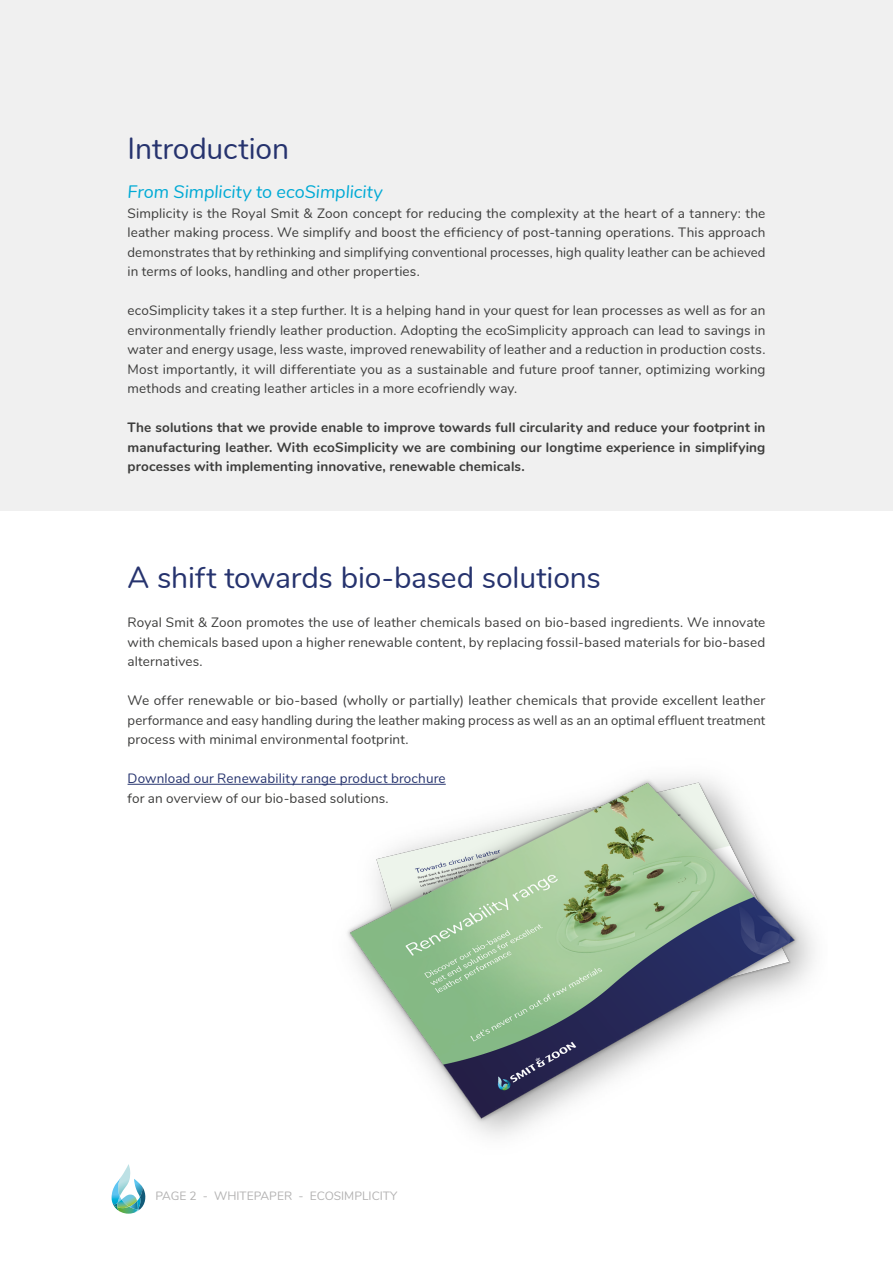
<style>
.page{position:relative;width:893px;height:1263px;background:#fff}
.page>*{position:absolute;margin:0;border:0;box-sizing:border-box;transform-origin:0 0}
.t1{font:30px "Nunito";letter-spacing:-.005em;color:#26336e}
.t2{font:italic 18px "Nunito";color:#00aad5}
.t3{font:13.5px/19.5px "Nunito";letter-spacing:.01em;color:#3c3c3b;text-align:justify}
.t4{font:700 13.5px/19.5px "Nunito";letter-spacing:.01em;color:#3c3c3b;text-align:justify}
.t5{font:13.5px "Nunito";letter-spacing:.01em;color:#26336e}
.t6{font:12px "Nunito";color:#b3b2b2}
</style>
<div class="page">
<svg style="left:112px;top:1164px;width:33px;height:50px"></svg>
<div style="left:0;top:0;width:893px;height:510px;background:#f0f0f0"></div>
<hr style="left:128px;top:784px;width:318px;height:1px;background:#26336e">
<img style="left:308px;top:777px;width:507px;height:359px">
<h1 class="t1" style="left:128px;top:127px;width:163px">Introduction</h1>
<h2 class="t2" style="left:128px;top:179px;width:257px">From Simplicity to ecoSimplicity</h2>
<p class="t3" style="left:128px;top:202px;width:639px">Simplicity is the Royal Smit &amp; Zoon concept for reducing the complexity at the heart of a tannery: the leather making process. We simplify and boost the efficiency of post-tanning operations. This approach demonstrates that by rethinking and simplifying conventional processes, high quality leather can be achieved in terms of looks, handling and other properties.</p>
<p class="t3" style="left:128px;top:300px;width:639px">ecoSimplicity takes it a step further. It is a helping hand in your quest for lean processes as well as for an environmentally friendly leather production. Adopting the ecoSimplicity approach can lead to savings in water and energy usage, less waste, improved renewability of leather and a reduction in production costs.<br>Most importantly, it will differentiate you as a sustainable and future proof tanner, optimizing working methods and creating leather articles in a more ecofriendly way.</p>
<p class="t4" style="left:128px;top:417px;width:639px">The solutions that we provide enable to improve towards full circularity and reduce your footprint in manufacturing leather. With ecoSimplicity we are combining our longtime experience in simplifying processes with implementing innovative, renewable chemicals.</p>
<h1 class="t1" style="left:128px;top:556px;width:475px">A shift towards bio-based solutions</h1>
<p class="t3" style="left:128px;top:612px;width:639px">Royal Smit &amp; Zoon promotes the use of leather chemicals based on bio-based ingredients. We innovate with chemicals based upon a higher renewable content, by replacing fossil-based materials for bio-based alternatives.</p>
<p class="t3" style="left:128px;top:690px;width:639px">We offer renewable or bio-based (wholly or partially) leather chemicals that provide excellent leather performance and easy handling during the leather making process as well as an an optimal effluent treatment process with minimal environmental footprint.</p>
<p class="t5" style="left:128px;top:769px;width:320px">Download our Renewability range product brochure</p>
<p class="t3" style="left:128px;top:787px;width:263px">for an overview of our bio-based solutions.</p>
<p class="t6" style="left:155px;top:1186px;width:243px">PAGE 2 - WHITEPAPER - ECOSIMPLICITY</p>
</div>
